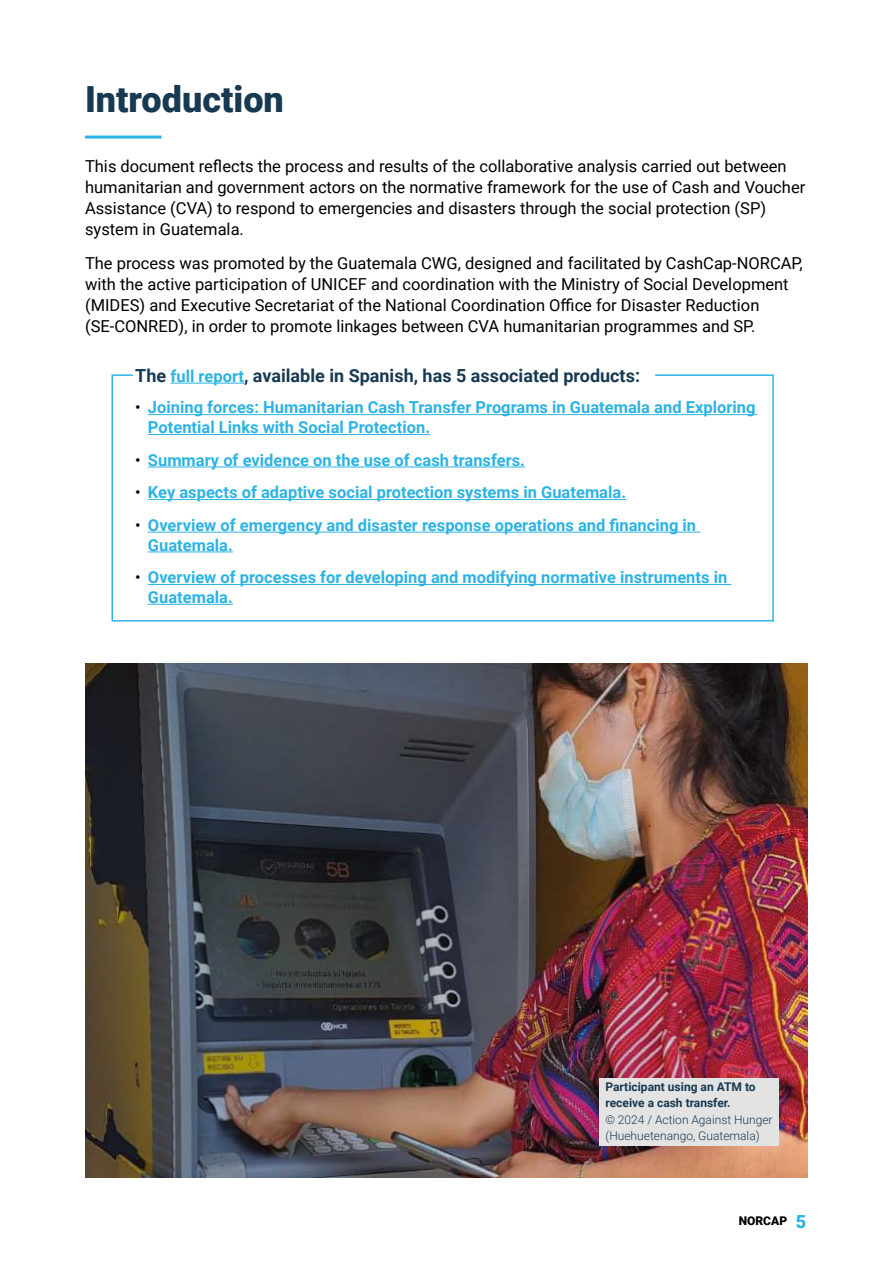
<style>
.page{position:relative;width:893px;height:1263px;background:#fff}
.page>*{position:absolute;margin:0;border:0;box-sizing:border-box;transform-origin:0 0}
.t1{font:900 36px "Roboto";color:#173952}
.t2{font:700 18px "Roboto";color:#173952}
.t3{font:16.5px/21px "Roboto";color:#000}
.t4{font:700 16.5px/19.8px "Roboto";color:#2db3e3}
.t5{font:300 12px/16.5px "Roboto";color:#173952}
.t6{font:700 12px/16.5px "Roboto";color:#173952}
.t7{font:900 12px "Roboto";color:#000}
.s1{font-size:16.5px;color:#2db3e3}
.s2{font-weight:400;color:#000}
.s3{font-size:18px;color:#2db3e3}
</style>
<div class="page">
<hr style="left:85px;top:136px;width:77px;height:3px;background:#2db3e3">
<img style="left:85px;top:664px;width:723px;height:514px">
<div style="left:600px;top:1079px;width:179px;height:67px;background:#e3e3e3"></div>
<svg style="left:111px;top:374px;width:663px;height:248px"></svg>
<h1 class="t1" style="left:85px;top:74px;width:200px">Introduction</h1>
<p class="t3" style="left:85px;top:155px;width:722px">This document reflects the process and results of the collaborative analysis carried out between humanitarian and government actors on the normative framework for the use of Cash and Voucher Assistance (CVA) to respond to emergencies and disasters through the social protection (SP) system in Guatemala.</p>
<p class="t3" style="left:85px;top:252px;width:719px">The process was promoted by the Guatemala CWG, designed and facilitated by CashCap-NORCAP, with the active participation of UNICEF and coordination with the Ministry of Social Development (MIDES) and Executive Secretariat of the National Coordination Office for Disaster Reduction (SE-CONRED), in order to promote linkages between CVA humanitarian programmes and SP.</p>
<p class="t2" style="left:135px;top:363px;width:506px">The <span class="s1">full report</span>, available in Spanish, has 5 associated products:</p>
<p class="t4" style="left:148px;top:397px;width:609px;text-indent:-13px"><span class="s2">•</span> Joining forces: Humanitarian Cash Transfer Programs in Guatemala and Exploring<br>Potential Links with Social Protection.</p>
<p class="t4" style="left:135px;top:449px;width:391px"><span class="s2">•</span> Summary of evidence on the use of cash transfers.</p>
<p class="t4" style="left:135px;top:482px;width:492px"><span class="s2">•</span> Key aspects of adaptive social protection systems in Guatemala.</p>
<p class="t4" style="left:148px;top:514px;width:550px;text-indent:-13px"><span class="s2">•</span> Overview of emergency and disaster response operations and financing in<br>Guatemala.</p>
<p class="t4" style="left:148px;top:567px;width:581px;text-indent:-13px"><span class="s2">•</span> Overview of processes for developing and modifying normative instruments in<br>Guatemala.</p>
<p class="t6" style="left:605px;top:1078px;width:152px">Participant using an ATM to receive a cash transfer.</p>
<p class="t5" style="left:605px;top:1111px;width:169px">© 2024 / Action Against Hunger (Huehuetenango, Guatemala)</p>
<p class="t7" style="left:739px;top:1213px;width:69px">NORCAP <span class="s3">5</span></p>
</div>
